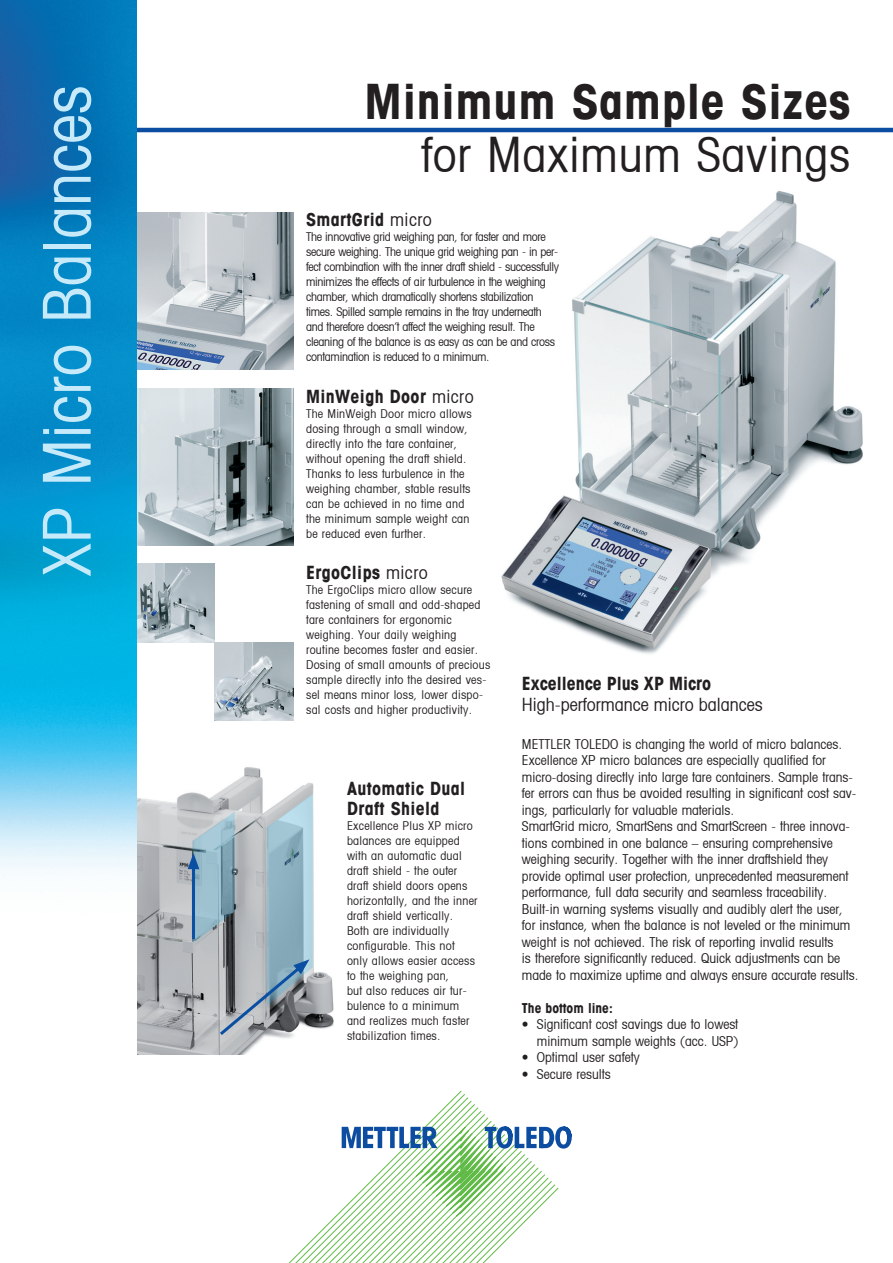
<style>
.page{position:relative;width:893px;height:1263px;background:#fff}
.page>*{position:absolute;margin:0;border:0;box-sizing:border-box;transform-origin:0 0}
.t1{font:condensed 66px "Avant Garde";color:#c6eafa}
.t2{font:700 condensed 48px "Avant Garde";letter-spacing:.015em;color:#231f20}
.t3{font:condensed 48px "Avant Garde";letter-spacing:.015em;color:#231f20}
.t4{font:700 condensed 18px/19.5px "Avant Garde";letter-spacing:.02em;color:#231f20}
.t5{font:condensed 18px "Avant Garde";color:#231f20}
.t6{font:700 condensed 18px "Avant Garde";color:#231f20}
.t7{font:condensed 13.5px/16.5px "Avant Garde";color:#231f20}
.t8{font:700 condensed 13.5px "Avant Garde";color:#231f20}
.t9{font:condensed 12px/15px "Avant Garde";letter-spacing:.02em;color:#231f20}
.t10{font:condensed 12px/15px "Avant Garde";letter-spacing:-.025em;color:#231f20}
.s1{font-weight:400}
</style>
<div class="page">
<img style="left:501px;top:191px;width:362px;height:463px">
<hr style="left:111px;top:128px;width:782px;height:4px;background:#0d4da1">
<img style="left:136px;top:213px;width:157px;height:157px">
<img style="left:136px;top:388px;width:157px;height:157px">
<svg style="left:288px;top:1090px;width:242px;height:173px"></svg>
<svg style="left:342px;top:1126px;width:230px;height:91px"></svg>
<img style="left:136px;top:764px;width:198px;height:290px">
<img style="left:136px;top:563px;width:79px;height:79px">
<img style="left:215px;top:642px;width:78px;height:79px">
<svg style="left:188px;top:794px;width:125px;height:244px"></svg>
<img style="left:0;top:0;width:136px;height:875px">
<h1 class="t1" style="left:26px;top:576px;width:493px;rotate:-90deg">XP Micro Balances</h1>
<h2 class="t2" style="left:365px;top:71px;width:487px">Minimum Sample Sizes</h2>
<h2 class="t3" style="left:421px;top:125px;width:430px">for Maximum Savings</h2>
<h3 class="t4" style="left:306px;top:209px;width:127px">SmartGrid <span class="s1">micro</span></h3>
<p class="t10" style="left:306px;top:229px;width:255px">The innovative grid weighing pan, for faster and more secure weighing. The unique grid weighing pan - in per&shy;fect combination with the inner draft shield - successfully minimizes the effects of air turbulence in the weighing chamber, which dramatically shortens stabilization times. Spilled sample remains in the tray underneath and therefore doesn’t affect the weighing result. The cleaning of the balance is as easy as can be and cross contamination is reduced to a minimum.</p>
<h3 class="t4" style="left:306px;top:386px;width:169px">MinWeigh Door <span class="s1">micro</span></h3>
<p class="t9" style="left:306px;top:406px;width:167px">The MinWeigh Door micro allows dosing through a small window, directly into the tare container, without opening the draft shield.<br>Thanks to less turbulence in the weighing chamber, stable results can be achieved in no time and the minimum sample weight can be reduced even further.</p>
<h3 class="t4" style="left:306px;top:562px;width:123px">ErgoClips <span class="s1">micro</span></h3>
<p class="t9" style="left:306px;top:581px;width:186px">The ErgoClips micro allow secure fastening of small and odd-shaped tare containers for ergonomic weighing. Your daily weighing routine becomes faster and easier.<br>Dosing of small amounts of precious sample directly into the desired ves&shy;sel means minor loss, lower dispo&shy;sal costs and higher productivity.</p>
<h3 class="t4" style="left:347px;top:779px;width:120px">Automatic Dual<br>Draft Shield</h3>
<p class="t9" style="left:347px;top:818px;width:132px">Excellence Plus XP micro balances are equipped with an automatic dual draft shield - the outer draft shield doors opens horizontally, and the inner draft shield vertically.<br>Both are individually configurable. This not only allows easier access to the weighing pan,<br>but also reduces air tur&shy;bulence to a minimum and realizes much faster stabilization times.</p>
<h3 class="t6" style="left:522px;top:672px;width:191px">Excellence Plus XP Micro</h3>
<h3 class="t5" style="left:522px;top:693px;width:242px">High-performance micro balances</h3>
<p class="t7" style="left:522px;top:735px;width:338px">METTLER TOLEDO is changing the world of micro balances.<br>Excellence XP micro balances are especially qualified for micro-dosing directly into large tare containers. Sample trans&shy;fer errors can thus be avoided resulting in significant cost sav&shy;ings, particularly for valuable materials.<br>SmartGrid micro, SmartSens and SmartScreen - three innova&shy;tions combined in one balance – ensuring comprehensive weighing security. Together with the inner draftshield they provide optimal user protection, unprecedented measurement performance, full data security and seamless traceability.<br>Built-in warning systems visually and audibly alert the user, for instance, when the balance is not leveled or the minimum weight is not achieved. The risk of reporting invalid results<br>is therefore significantly reduced. Quick adjustments can be made to maximize uptime and always ensure accurate results.</p>
<p class="t8" style="left:522px;top:999px;width:92px">The bottom line:</p>
<p class="t7" style="left:522px;top:1016px;width:218px;text-align:right">• Significant cost savings due to lowest minimum sample weights (acc. USP)</p>
<p class="t7" style="left:522px;top:1049px;width:119px">• Optimal user safety</p>
<p class="t7" style="left:522px;top:1065px;width:90px">• Secure results</p>
</div>
